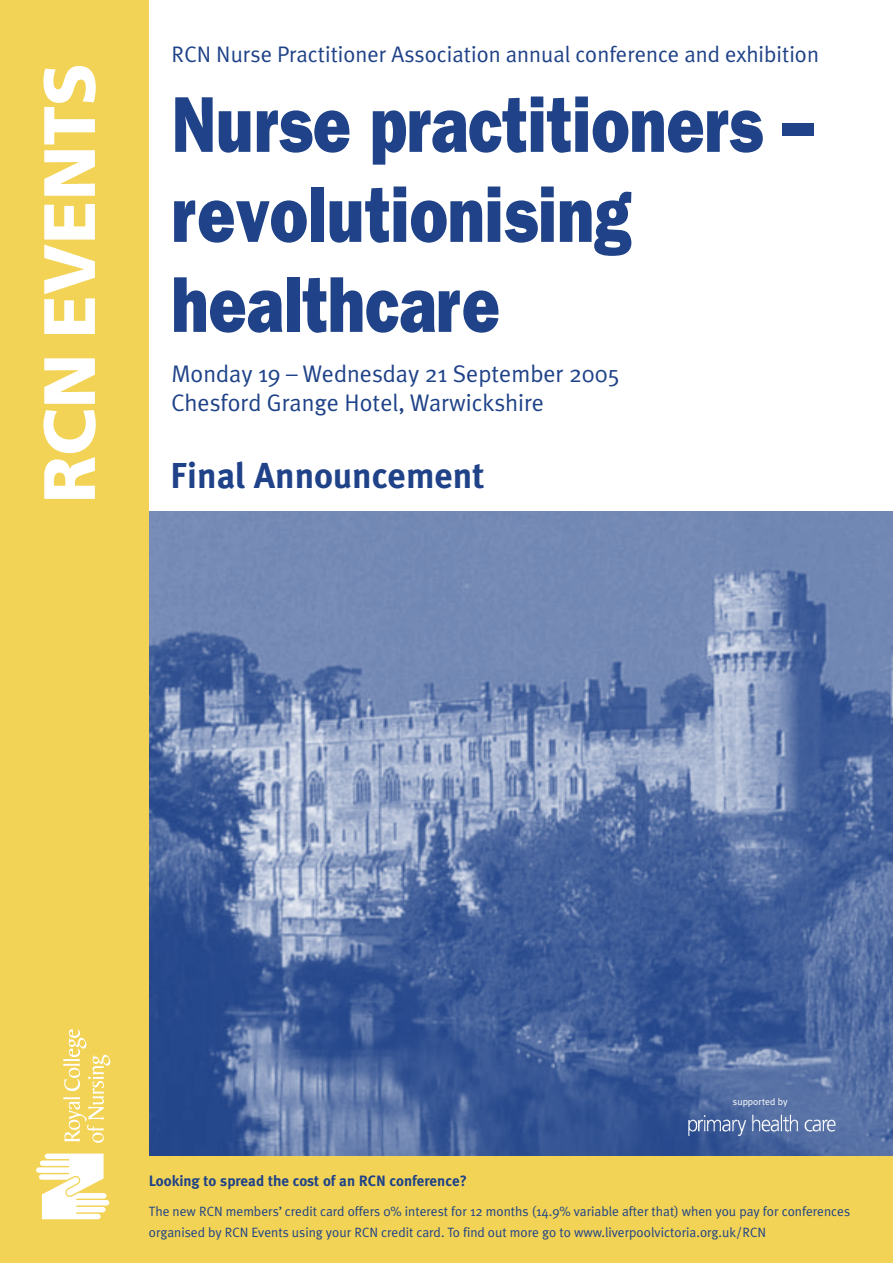
<style>
.page{position:relative;width:893px;height:1263px;background:#fff}
.page>*{position:absolute;margin:0;border:0;box-sizing:border-box;transform-origin:0 0}
.t1{font:800 79.5px/90px "Franklin Gothic";color:#1f4288;scale:.8 1}
.t2{font:700 36px "Meta Plus";color:#1f4288}
.t3{font:24px "Meta Plus Normal";color:#1f4288}
.t4{font:22.5px "Meta Plus Normal";color:#1f4288}
.Body_Copy_Meta_Bold{font:700 15px "Meta Plus";color:#1f4288}
.Body_Copy_Meta{font:13.5px/21px "Meta Plus Normal";color:#1f4288}
.Body_Copy{font:9.75px "Meta Plus Normal";color:#fff}
</style>
<div class="page">
<img style="left:149px;top:511px;width:744px;height:645px">
<div style="left:0;top:0;width:149px;height:1263px;background:#f2d355"></div>
<svg style="left:63px;top:1029px;width:47px;height:114px"></svg>
<svg style="left:36px;top:1153px;width:73px;height:66px"></svg>
<svg style="left:43px;top:410px;width:53px;height:89px"></svg>
<svg style="left:44px;top:358px;width:51px;height:46px"></svg>
<svg style="left:44px;top:204px;width:51px;height:130px"></svg>
<svg style="left:44px;top:150px;width:51px;height:46px"></svg>
<svg style="left:43px;top:66px;width:53px;height:78px"></svg>
<div style="left:149px;top:1156px;width:744px;height:107px;background:#f2d355"></div>
<img style="left:685px;top:1113px;width:153px;height:28px">
<p class="t4" style="left:172px;top:41px;width:649px">RCN Nurse Practitioner Association annual conference and exhibition</p>
<p class="t1" style="left:172px;top:78px;width:804px">Nurse practitioners – revolutionising healthcare</p>
<p class="t3" style="left:171px;top:360px;width:450px">Monday 19 – Wednesday 21 September 2005</p>
<p class="t3" style="left:171px;top:388px;width:374px">Chesford Grange Hotel, Warwickshire</p>
<p class="t2" style="left:170px;top:455px;width:316px">Final Announcement</p>
<p class="Body_Copy" style="left:733px;top:1096px;width:56px">supported by</p>
<p class="Body_Copy_Meta_Bold" style="left:149px;top:1172px;width:320px">Looking to spread the cost of an RCN conference?</p>
<p class="Body_Copy_Meta" style="left:149px;top:1200px;width:703px">The new RCN members’ credit card offers 0% interest for 12 months (14.9% variable after that) when you pay for conferences organised by RCN Events using your RCN credit card. To find out more go to www.liverpoolvictoria.org.uk/RCN</p>
</div>
